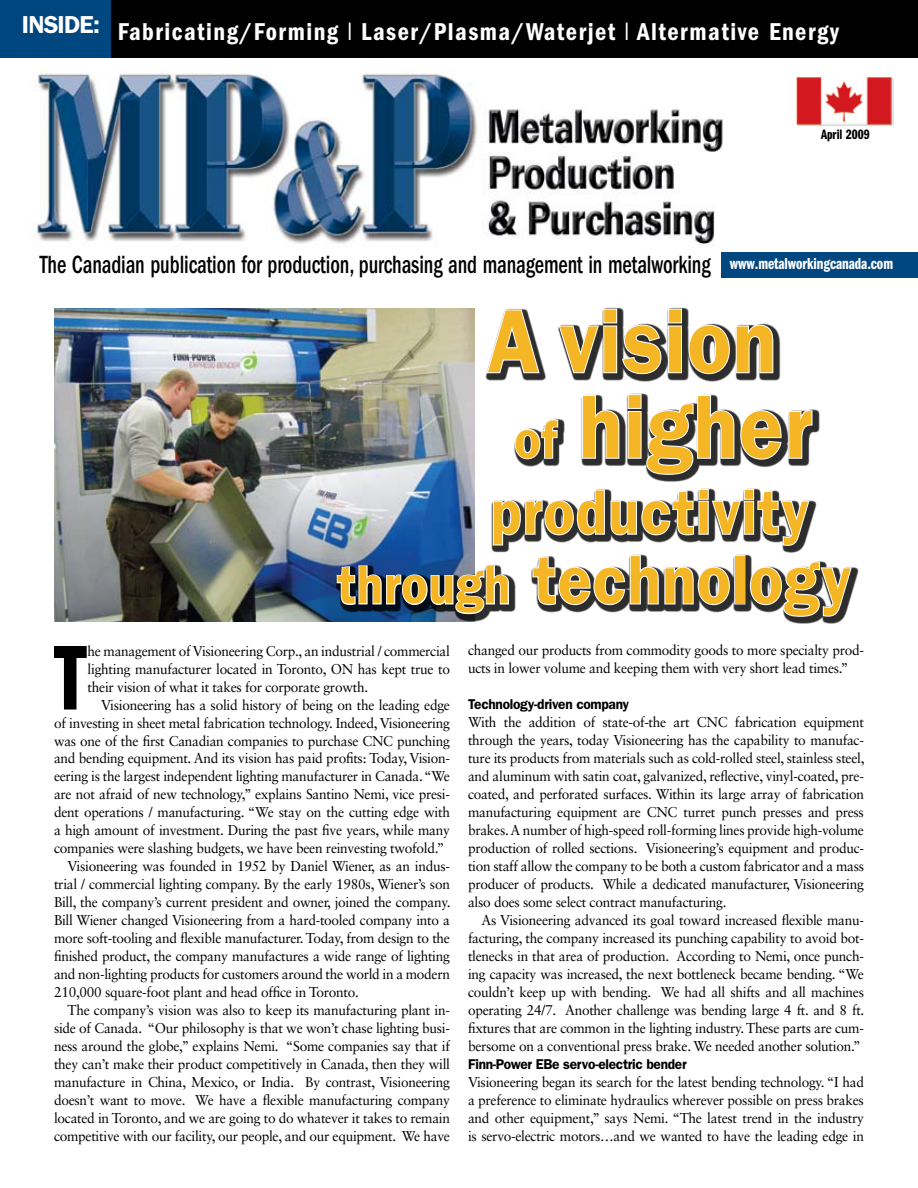
<style>
.page{position:relative;width:918px;height:1188px;background:#fff}
.page>*{position:absolute;margin:0;border:0;box-sizing:border-box;transform-origin:0 0}
.t1{font:95.25px "ITC Franklin Gothic Std Dm Cp";color:#000;scale:.96 1}
.t2{font:600 90px "ITC Franklin Gothic Std";letter-spacing:.02em;color:#f4b625;scale:.9 1}
.t3{font:600 69px "ITC Franklin Gothic Std";letter-spacing:.02em;color:#f4b625;scale:.9 1}
.t4{font:600 63px "ITC Franklin Gothic Std";letter-spacing:.03em;color:#f4b625;scale:.9 1}
.t5{font:500 condensed 25.8px "ITC Franklin Gothic Std";letter-spacing:-.005em;color:#000;scale:.81 1}
.t6{font:25.2px "ITC Franklin Gothic Std Dm Cd";letter-spacing:.06em;color:#fff}
.t7{font:600 24.6px "ITC Franklin Gothic Std";letter-spacing:-.035em;color:#fff}
.t8{font:16.35px "ITC Franklin Gothic Std Dm Cp";letter-spacing:-.005em;color:#fff}
.t9{font:14.25px/18px "Sabon LT Std";letter-spacing:-.02em;color:#000;text-align:justify;scale:.96 1}
.t10{font:600 14.25px "ITC Franklin Gothic Std";letter-spacing:-.02em;color:#000;scale:.96 1}
.t11{font:14.1px "ITC Franklin Gothic Std Dm Cp";color:#000}
.s1{font-size:54px}
</style>
<div class="page">
<div style="left:103px;top:0;width:815px;height:58px;background:#000"></div>
<div style="left:0;top:0;width:110px;height:58px;background:#00467f"></div>
<img style="left:32px;top:73px;width:696px;height:180px">
<img style="left:796px;top:77px;width:97px;height:49px">
<img style="left:54px;top:308px;width:421px;height:313px">
<svg style="left:628px;top:465px;width:180px;height:11px"></svg>
<div style="left:485px;top:307px;width:429px;height:158px;background:#000;opacity:.83"></div>
<svg style="left:485px;top:308px;width:56px;height:66px"></svg>
<svg style="left:557px;top:308px;width:217px;height:67px"></svg>
<div style="left:335px;top:553px;width:583px;height:154px;background:#fff"></div>
<svg style="left:336px;top:564px;width:155px;height:51px;background:#4d5b6e"></svg>
<div style="left:491px;top:487px;width:427px;height:149px;background:#000;opacity:.83"></div>
<svg style="left:492px;top:488px;width:319px;height:59px"></svg>
<div style="left:721px;top:253px;width:197px;height:25px;background:#00467f"></div>
<h3 class="t7" style="left:22px;top:10px;width:80px">Inside:</h3>
<h3 class="t6" style="left:118px;top:17px;width:723px">Fabricating/Forming Laser/Plasma/Waterjet Altermative Energy</h3>
<p class="t11" style="left:821px;top:127px;width:50px">April 2009</p>
<h3 class="t5" style="left:40px;top:250px;width:830px">The Canadian publication for production, purchasing and management in metalworking</h3>
<p class="t8" style="left:730px;top:255px;width:165px">www.metalworkingcanada.com</p>
<h2 class="t2" style="left:488px;top:288px;width:323px">A vision</h2>
<h2 class="t2" style="left:514px;top:374px;width:332px"><span class="s1">of</span> higher</h2>
<h3 class="t4" style="left:490px;top:475px;width:355px">productivity</h3>
<h3 class="t3" style="left:338px;top:539px;width:572px"><span class="s1">through</span> technology</h3>
<h1 class="t1" style="left:54px;top:626px;width:36px">T</h1>
<p class="t9" style="left:88px;top:641px;width:379px">he management of Visioneering Corp., an industrial / commercial lighting manufacturer located in Toronto, ON has kept true to their vision of what it takes for corporate growth.</p>
<p class="t9" style="left:101px;top:695px;width:365px">Visioneering has a solid history of being on the leading edge</p>
<p class="t9" style="left:54px;top:713px;width:414px">of investing in sheet metal fabrication technology. Indeed, Visioneering</p>
<p class="t9" style="left:54px;top:731px;width:414px">was one of the first Canadian companies to purchase CNC punching</p>
<p class="t9" style="left:54px;top:749px;width:414px">and bending equipment. And its vision has paid profits: Today, Vision-</p>
<p class="t9" style="left:54px;top:767px;width:414px">eering is the largest independent lighting manufacturer in Canada. “We</p>
<p class="t9" style="left:54px;top:785px;width:414px">are not afraid of new technology,” explains Santino Nemi, vice presi-</p>
<p class="t9" style="left:54px;top:803px;width:414px">dent operations / manufacturing. “We stay on the cutting edge with</p>
<p class="t9" style="left:54px;top:821px;width:414px">a high amount of investment. During the past five years, while many</p>
<p class="t9" style="left:54px;top:839px;width:408px">companies were slashing budgets, we have been reinvesting twofold.”</p>
<p class="t9" style="left:68px;top:857px;width:400px">Visioneering was founded in 1952 by Daniel Wiener, as an indus-</p>
<p class="t9" style="left:54px;top:875px;width:414px">trial / commercial lighting company. By the early 1980s, Wiener’s son</p>
<p class="t9" style="left:54px;top:893px;width:414px">Bill, the company’s current president and owner, joined the company.</p>
<p class="t9" style="left:54px;top:911px;width:414px">Bill Wiener changed Visioneering from a hard-tooled company into a</p>
<p class="t9" style="left:54px;top:929px;width:414px">more soft-tooling and flexible manufacturer. Today, from design to the</p>
<p class="t9" style="left:54px;top:947px;width:414px">finished product, the company manufactures a wide range of lighting</p>
<p class="t9" style="left:54px;top:965px;width:414px">and non-lighting products for customers around the world in a modern</p>
<p class="t9" style="left:54px;top:983px;width:319px">210,000 square-foot plant and head office in Toronto.</p>
<p class="t9" style="left:68px;top:1001px;width:400px">The company’s vision was also to keep its manufacturing plant in-</p>
<p class="t9" style="left:54px;top:1019px;width:414px">side of Canada. “Our philosophy is that we won’t chase lighting busi-</p>
<p class="t9" style="left:54px;top:1037px;width:414px">ness around the globe,” explains Nemi. “Some companies say that if</p>
<p class="t9" style="left:54px;top:1055px;width:414px">they can’t make their product competitively in Canada, then they will</p>
<p class="t9" style="left:54px;top:1073px;width:414px">manufacture in China, Mexico, or India. By contrast, Visioneering</p>
<p class="t9" style="left:54px;top:1091px;width:414px">doesn’t want to move. We have a flexible manufacturing company</p>
<p class="t9" style="left:54px;top:1109px;width:414px">located in Toronto, and we are going to do whatever it takes to remain</p>
<p class="t9" style="left:54px;top:1127px;width:414px">competitive with our facility, our people, and our equipment. We have</p>
<p class="t9" style="left:468px;top:641px;width:414px">changed our products from commodity goods to more specialty prod&shy;ucts in lower volume and keeping them with very short lead times.”</p>
<p class="t10" style="left:468px;top:696px;width:169px">Technology-driven company</p>
<p class="t9" style="left:468px;top:713px;width:415px">With the addition of state-of-the art CNC fabrication equipment through the years, today Visioneering has the capability to manufac&shy;ture its products from materials such as cold-rolled steel, stainless steel, and aluminum with satin coat, galvanized, reflective, vinyl-coated, pre&shy;coated, and perforated surfaces. Within its large array of fabrication manufacturing equipment are CNC turret punch presses and press brakes. A number of high-speed roll-forming lines provide high-volume production of rolled sections. Visioneering’s equipment and produc&shy;tion staff allow the company to be both a custom fabricator and a mass producer of products. While a dedicated manufacturer, Visioneering also does some select contract manufacturing.</p>
<p class="t9" style="left:468px;top:911px;width:414px;text-indent:14px">As Visioneering advanced its goal toward increased flexible manu&shy;facturing, the company increased its punching capability to avoid bot&shy;tlenecks in that area of production. According to Nemi, once punch&shy;ing capacity was increased, the next bottleneck became bending. “We couldn’t keep up with bending. We had all shifts and all machines operating 24/7. Another challenge was bending large 4 ft. and 8 ft. fixtures that are common in the lighting industry. These parts are cum&shy;bersome on a conventional press brake. We needed another solution.”</p>
<p class="t10" style="left:468px;top:1056px;width:229px">Finn-Power EBe servo-electric bender</p>
<p class="t9" style="left:468px;top:1073px;width:414px">Visioneering began its search for the latest bending technology. “I had a preference to eliminate hydraulics wherever possible on press brakes and other equipment,” says Nemi. “The latest trend in the industry is servo-electric motors…and we wanted to have the leading edge in</p>
</div>
